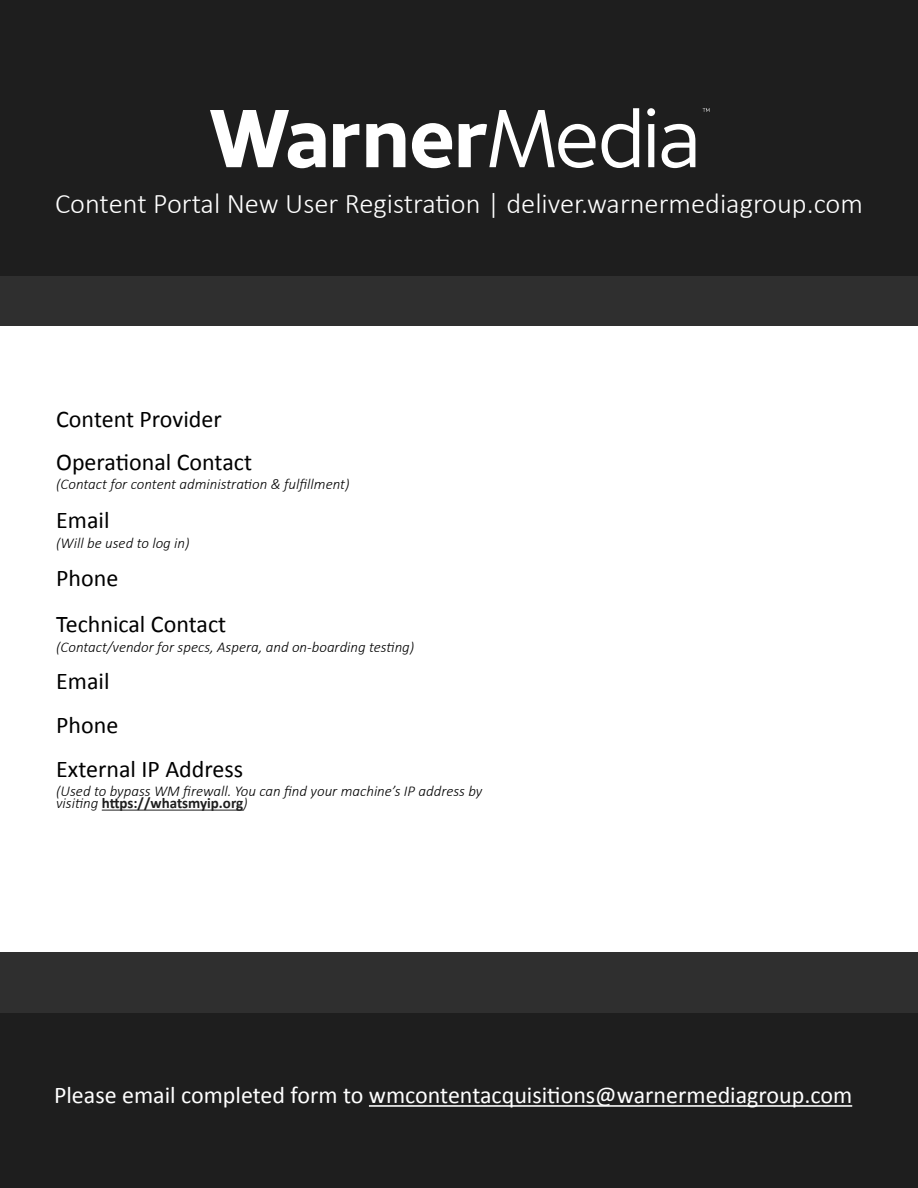
<style>
.page{position:relative;width:918px;height:1188px;background:#fff}
.page>*{position:absolute;margin:0;border:0;box-sizing:border-box;transform-origin:0 0}
.t1{font:300 28.5px "Calibri";color:#fff}
.t2{font:24px/43.8px "Calibri";color:#000}
.t3{font:24px "Calibri";color:#fff}
.t4{font:italic 300 15px/12px "Calibri";color:#000}
.s1{font-weight:700;font-style:normal;color:#1e1e1e}
</style>
<div class="page">
<div style="left:0;top:266px;width:918px;height:60px;background:#2f2f2f"></div>
<div style="left:0;top:0;width:918px;height:276px;background:#1e1e1e"></div>
<svg style="left:210px;top:108px;width:485px;height:60px"></svg>
<svg style="left:703px;top:108px;width:6px;height:4px"></svg>
<div style="left:0;top:1012px;width:918px;height:176px;background:#1e1e1e"></div>
<hr style="left:369px;top:1105px;width:483px;height:2px;background:#fff">
<hr style="left:102px;top:810px;width:141px;height:1px;background:#1e1e1e">
<div style="left:0;top:952px;width:918px;height:60px;background:#2f2f2f"></div>
<h1 class="t1" style="left:55px;top:186px;width:809px">Content Portal New User Registration | deliver.warnermediagroup.com</h1>
<h2 class="t2" style="left:56px;top:397px;width:167px">Content Provider</h2>
<h2 class="t2" style="left:56px;top:439px;width:197px">Operational Contact</h2>
<p class="t4" style="left:56px;top:478px;width:295px">(Contact for content administration &amp; fulfillment)</p>
<h2 class="t2" style="left:56px;top:498px;width:55px">Email</h2>
<p class="t4" style="left:56px;top:537px;width:135px">(Will be used to log in)</p>
<h2 class="t2" style="left:56px;top:555px;width:64px">Phone</h2>
<h2 class="t2" style="left:56px;top:602px;width:172px">Technical Contact</h2>
<p class="t4" style="left:56px;top:641px;width:360px">(Contact/vendor for specs, Aspera, and on-boarding testing)</p>
<h2 class="t2" style="left:56px;top:659px;width:189px">Email<br>Phone<br>External IP Address</h2>
<p class="t4" style="left:56px;top:785px;width:428px">(Used to bypass WM firewall. You can find your machine’s IP address by visiting <span class="s1">https://whatsmyip.org</span>)</p>
<h2 class="t3" style="left:54px;top:1079px;width:800px">Please email completed form to wmcontentacquisitions@warnermediagroup.com</h2>
</div>
